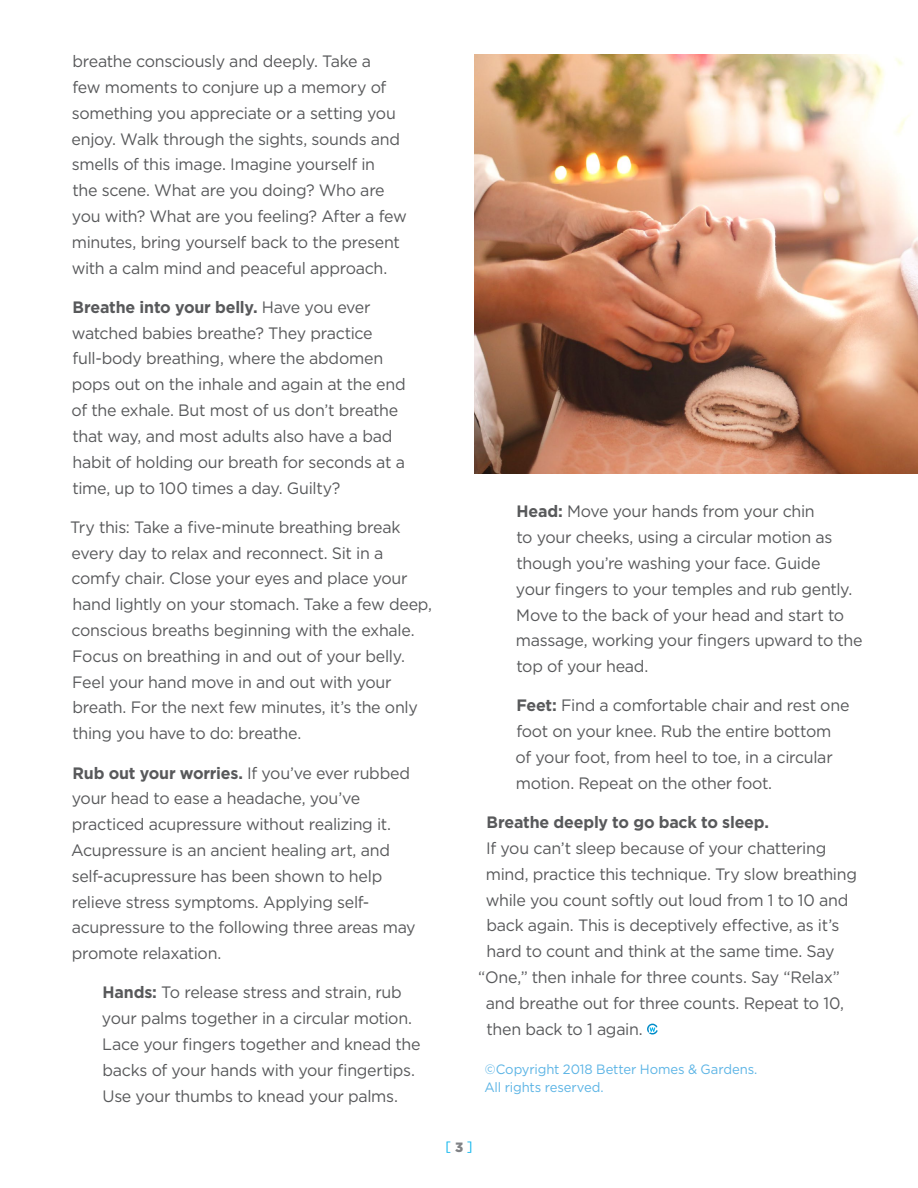
<style>
.page{position:relative;width:918px;height:1188px;background:#fff}
.page>*{position:absolute;margin:0;border:0;box-sizing:border-box;transform-origin:0 0}
.t1{font:16.5px/25.8px "Gotham";letter-spacing:-.02em;color:#58595b}
.t2{font:700 16.5px "Gotham";letter-spacing:-.015em;color:#58595b}
.t3{font:13.5px/18px "Gotham";letter-spacing:-.01em;color:#5cb4e5}
.t4{font:13.5px "Gotham";color:#00b1eb}
.s1{font-weight:700}
.s2{font-weight:900;color:#808285}
</style>
<div class="page">
<img style="left:475px;top:54px;width:443px;height:419px">
<svg style="left:647px;top:1024px;width:11px;height:11px"></svg>
<p class="t1" style="left:72px;top:48px;width:337px">breathe consciously and deeply. Take a<br>few moments to conjure up a memory of something you appreciate or a setting you enjoy. Walk through the sights, sounds and smells of this image. Imagine yourself in<br>the scene. What are you doing? Who are you with? What are you feeling? After a few minutes, bring yourself back to the present with a calm mind and peaceful approach.</p>
<p class="t1" style="left:72px;top:294px;width:336px"><span class="s1">Breathe into your belly.</span> Have you ever watched babies breathe? They practice full-body breathing, where the abdomen pops out on the inhale and again at the end of the exhale. But most of us don’t breathe that way, and most adults also have a bad habit of holding our breath for seconds at a time, up to 100 times a day. Guilty?</p>
<p class="t1" style="left:70px;top:514px;width:363px">Try this: Take a five-minute breathing break every day to relax and reconnect. Sit in a comfy chair. Close your eyes and place your hand lightly on your stomach. Take a few deep, conscious breaths beginning with the exhale.<br>Focus on breathing in and out of your belly.<br>Feel your hand move in and out with your breath. For the next few minutes, it’s the only thing you have to do: breathe.</p>
<p class="t1" style="left:71px;top:759px;width:346px"><span class="s1">Rub out your worries.</span> If you’ve ever rubbed your head to ease a headache, you’ve practiced acupressure without realizing it.<br>Acupressure is an ancient healing art, and self-acupressure has been shown to help relieve stress symptoms. Applying self&shy;acupressure to the following three areas may promote relaxation.</p>
<p class="t1" style="left:102px;top:979px;width:320px"><span class="s1">Hands:</span> To release stress and strain, rub your palms together in a circular motion.<br>Lace your fingers together and knead the backs of your hands with your fingertips.<br>Use your thumbs to knead your palms.</p>
<p class="t1" style="left:516px;top:498px;width:348px"><span class="s1">Head:</span> Move your hands from your chin<br>to your cheeks, using a circular motion as though you’re washing your face. Guide<br>your fingers to your temples and rub gently.<br>Move to the back of your head and start to massage, working your fingers upward to the top of your head.</p>
<p class="t1" style="left:516px;top:692px;width:335px"><span class="s1">Feet:</span> Find a comfortable chair and rest one foot on your knee. Rub the entire bottom of your foot, from heel to toe, in a circular motion. Repeat on the other foot.</p>
<p class="t2" style="left:487px;top:811px;width:284px">Breathe deeply to go back to sleep.</p>
<p class="t1" style="left:486px;top:835px;width:342px">If you can’t sleep because of your chattering</p>
<p class="t1" style="left:486px;top:861px;width:373px">mind, practice this technique. Try slow breathing</p>
<p class="t1" style="left:486px;top:886px;width:364px">while you count softly out loud from 1 to 10 and</p>
<p class="t1" style="left:487px;top:912px;width:354px">back again. This is deceptively effective, as it’s</p>
<p class="t1" style="left:487px;top:938px;width:350px">hard to count and think at the same time. Say</p>
<p class="t1" style="left:478px;top:964px;width:363px">“One,” then inhale for three counts. Say “Relax”</p>
<p class="t1" style="left:486px;top:990px;width:360px">and breathe out for three counts. Repeat to 10,</p>
<p class="t1" style="left:487px;top:1015px;width:158px">then back to 1 again.</p>
<p class="t3" style="left:484px;top:1060px;width:275px">©Copyright 2018 Better Homes &amp; Gardens.<br>All rights reserved.</p>
<p class="t4" style="left:445px;top:1137px;width:29px">[<span class="s2">3</span>]</p>
</div>
